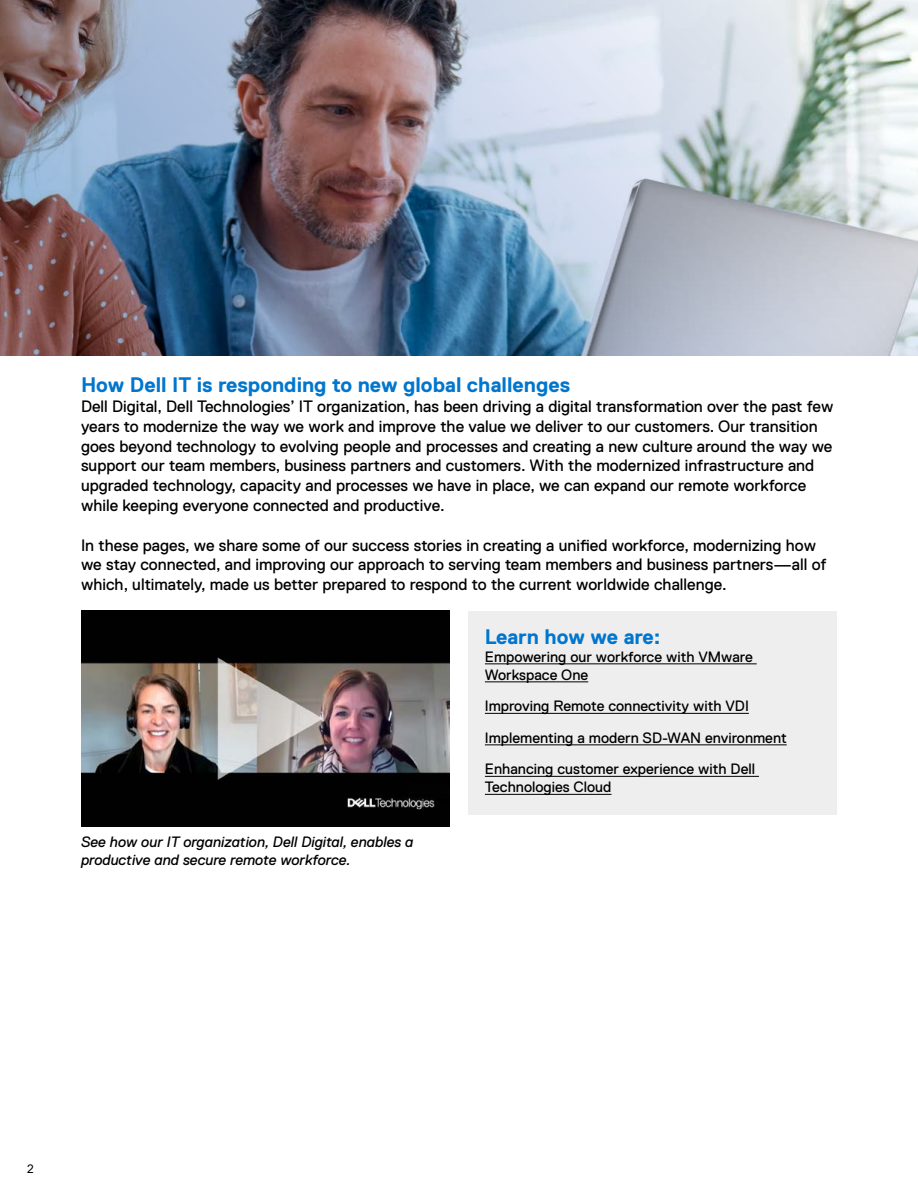
<style>
.page{position:relative;width:918px;height:1188px;background:#fff}
.page>*{position:absolute;margin:0;border:0;box-sizing:border-box;transform-origin:0 0}
.t1{font:700 21px "Dell Replica";color:#0076ce}
.t2{font:16.5px/19.8px "Dell Replica";color:#000}
.t3{font:15px/31.5px "Dell Replica";color:#000}
.t4{font:italic 15px/18px "Dell Replica";color:#000}
.t5{font:12px "Arial";color:#000}
</style>
<div class="page">
<img style="left:0;top:0;width:918px;height:355px">
<img style="left:81px;top:611px;width:369px;height:216px">
<div style="left:468px;top:611px;width:369px;height:203px;background:#eee"></div>
<hr style="left:485px;top:664px;width:272px;height:1px;background:#000">
<hr style="left:485px;top:682px;width:103px;height:1px;background:#000">
<hr style="left:485px;top:713px;width:264px;height:1px;background:#000">
<hr style="left:485px;top:745px;width:302px;height:1px;background:#000">
<hr style="left:485px;top:776px;width:274px;height:1px;background:#000">
<hr style="left:485px;top:794px;width:127px;height:1px;background:#000">
<p class="t1" style="left:81px;top:373px;width:491px">How Dell IT is responding to new global challenges</p>
<p class="t2" style="left:81px;top:397px;width:754px">Dell Digital, Dell Technologies’ IT organization, has been driving a digital transformation over the past few years to modernize the way we work and improve the value we deliver to our customers. Our transition goes beyond technology to evolving people and processes and creating a new culture around the way we support our team members, business partners and customers. With the modernized infrastructure and upgraded technology, capacity and processes we have in place, we can expand our remote workforce while keeping everyone connected and productive.</p>
<p class="t2" style="left:81px;top:535px;width:747px">In these pages, we share some of our success stories in creating a unified workforce, modernizing how we stay connected, and improving our approach to serving team members and business partners—all of which, ultimately, made us better prepared to respond to the current worldwide challenge.</p>
<p class="t4" style="left:81px;top:833px;width:334px">See how our IT organization, Dell Digital, enables a productive and secure remote workforce.</p>
<p class="t1" style="left:485px;top:625px;width:177px">Learn how we are:</p>
<p class="t3" style="left:485px;top:648px;width:269px;line-height:18px">Empowering our workforce with VMware<br>Workspace One</p>
<p class="t3" style="left:485px;top:690px;width:303px">Improving Remote connectivity with VDI<br>Implementing a modern SD-WAN environment<br>Enhancing customer experience with Dell</p>
<p class="t3" style="left:485px;top:771px;width:128px">Technologies Cloud</p>
<p class="t5" style="left:27px;top:1160px;width:8px">2</p>
</div>
